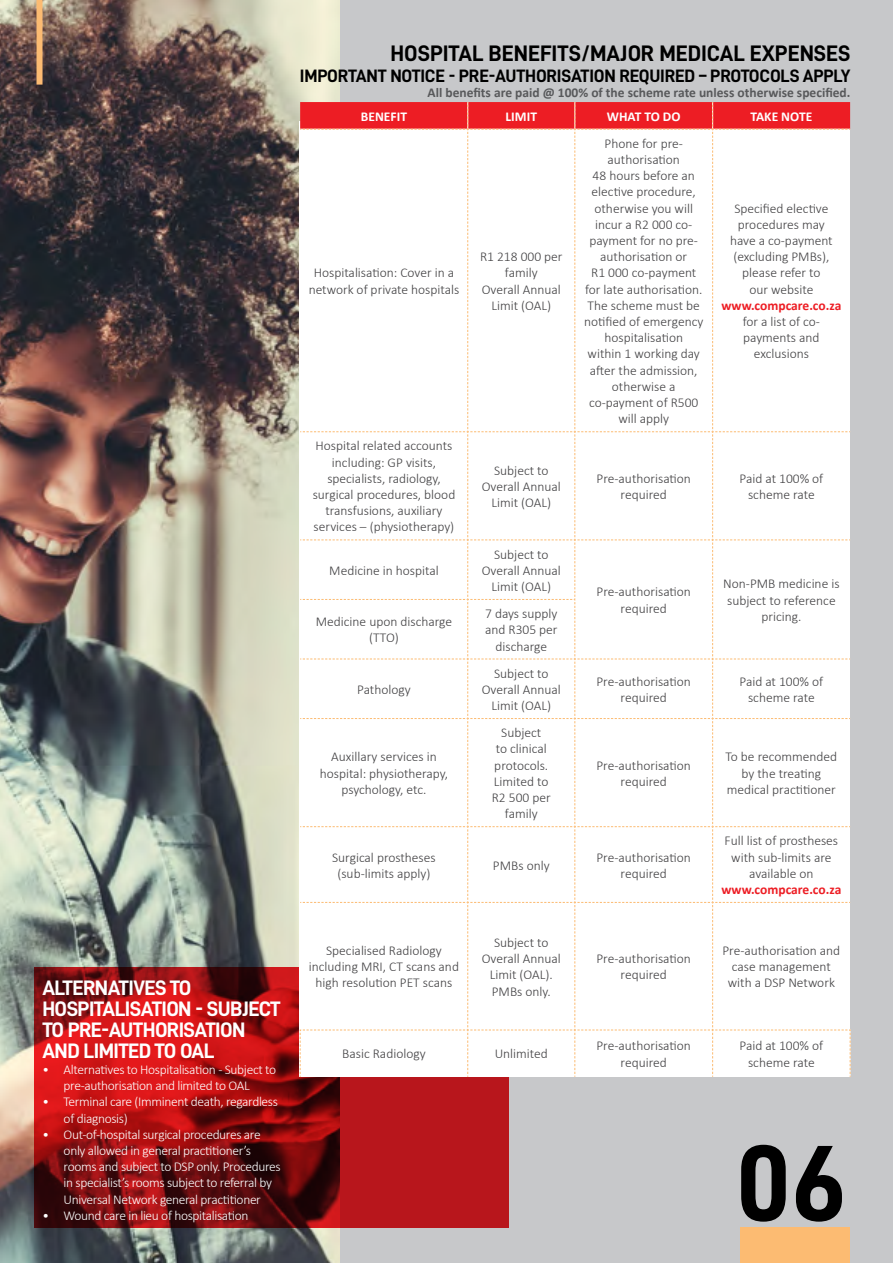
<style>
.page{position:relative;width:893px;height:1263px;background:#c7c8ca}
.page>*{position:absolute;margin:0;border:0;box-sizing:border-box;transform-origin:0 0}
.t1{font:108px "D DIN Bold";color:#000}
.t2{font:22.5px "D DIN Bold";color:#000}
.t3{font:21px/21px "D DIN Bold";letter-spacing:-.025em;color:#fff}
.t4{font:18px "D DIN Bold";letter-spacing:-.01em;color:#000}
.t5{font:300 13.5px/16.2px "Calibri";color:#414042;text-align:center}
.t6{font:300 13.5px/16.2px "Calibri";letter-spacing:-.025em;color:#fff}
.t7{font:700 13.5px "Calibri";color:#58595b}
.t8{font:700 13.5px "Calibri";color:#ed1d24}
.t9{font:700 13.5px "Calibri";color:#fff}
</style>
<div class="page">
<img style="left:0;top:0;width:340px;height:1263px">
<svg style="left:34px;top:967px;width:475px;height:261px;background:#9c1113"></svg>
<div style="left:37px;top:0;width:6px;height:85px;background:#fcbb72"></div>
<div style="left:299px;top:102px;width:552px;height:975px;background:#fff"></div>
<div style="left:740px;top:1227px;width:109px;height:36px;background:#fcbb72"></div>
<h3 class="t3" style="left:42px;top:977px;width:240px">ALTERNATIVES TO<br>HOSPITALISATION - SUBJECT<br>TO PRE-AUTHORISATION<br>AND LIMITED TO OAL</h3>
<p class="t6" style="left:42px;top:1061px;width:235px;text-align:center">• Alternatives to Hospitalisation - Subject to pre-authorisation and limited to OAL</p>
<p class="t6" style="left:64px;top:1094px;width:216px;text-indent:-21px">• Terminal care (Imminent death, regardless of diagnosis)</p>
<p class="t6" style="left:64px;top:1126px;width:219px;text-indent:-21px">• Out-of-hospital surgical procedures are only allowed in general practitioner’s rooms and subject to DSP only. Procedures in specialist’s rooms subject to referral by Universal Network general practitioner</p>
<p class="t6" style="left:42px;top:1207px;width:208px">• Wound care in lieu of hospitalisation</p>
<h2 class="t2" style="left:390px;top:41px;width:461px">HOSPITAL BENEFITS/MAJOR MEDICAL EXPENSES</h2>
<p class="t7" style="left:428px;top:83px;width:424px">All benefits are paid @ 100% of the scheme rate unless otherwise specified.</p>
<h3 class="t4" style="left:300px;top:66px;width:552px">IMPORTANT NOTICE - PRE-AUTHORISATION REQUIRED – PROTOCOLS APPLY</h3>
<p class="t9" style="left:361px;top:107px;width:48px">BENEFIT</p>
<p class="t9" style="left:506px;top:107px;width:33px">LIMIT</p>
<p class="t9" style="left:607px;top:107px;width:75px">WHAT TO DO</p>
<p class="t9" style="left:750px;top:107px;width:63px">TAKE NOTE</p>
<p class="t5" style="left:309px;top:265px;width:152px">Hospitalisation: Cover in a network of private hospitals</p>
<p class="t5" style="left:313px;top:438px;width:144px">Hospital related accounts including: GP visits, specialists, radiology, surgical procedures, blood transfusions, auxiliary services – (physiotherapy)</p>
<p class="t5" style="left:480px;top:249px;width:84px">R1 218 000 per family<br>Overall Annual<br>Limit (OAL)</p>
<p class="t5" style="left:584px;top:135px;width:121px">Phone for pre&shy;authorisation<br>48 hours before an elective procedure, otherwise you will incur a R2 000 co&shy;payment for no pre&shy;authorisation or<br>R1 000 co-payment for late authorisation.<br>The scheme must be notified of emergency hospitalisation<br>within 1 working day after the admission, otherwise a co-payment of R500 will apply</p>
<p class="t5" style="left:730px;top:200px;width:104px">Specified elective procedures may have a co-payment (excluding PMBs), please refer to<br>our website</p>
<p class="t8" style="left:721px;top:296px;width:121px">www.compcare.co.za</p>
<p class="t5" style="left:743px;top:313px;width:79px">for a list of co&shy;payments and exclusions</p>
<p class="t5" style="left:482px;top:462px;width:81px">Subject to<br>Overall Annual<br>Limit (OAL)</p>
<p class="t5" style="left:597px;top:470px;width:96px">Pre-authorisation required</p>
<p class="t5" style="left:739px;top:470px;width:85px">Paid at 100% of scheme rate</p>
<p class="t5" style="left:482px;top:546px;width:81px">Subject to<br>Overall Annual<br>Limit (OAL)</p>
<p class="t5" style="left:329px;top:562px;width:111px">Medicine in hospital</p>
<p class="t5" style="left:597px;top:584px;width:96px">Pre-authorisation required</p>
<p class="t5" style="left:723px;top:576px;width:118px;text-align:left">Non-PMB medicine is subject to reference</p>
<p class="t5" style="left:485px;top:605px;width:74px">7 days supply and R305 per discharge</p>
<p class="t5" style="left:316px;top:613px;width:138px">Medicine upon discharge</p>
<p class="t5" style="left:761px;top:608px;width:42px">pricing.</p>
<p class="t5" style="left:369px;top:630px;width:31px">(TTO)</p>
<p class="t5" style="left:357px;top:681px;width:55px">Pathology</p>
<p class="t5" style="left:320px;top:749px;width:130px">Auxillary services in hospital: physiotherapy, psychology, etc.</p>
<p class="t5" style="left:482px;top:665px;width:81px">Subject to<br>Overall Annual<br>Limit (OAL)</p>
<p class="t5" style="left:597px;top:673px;width:96px">Pre-authorisation required</p>
<p class="t5" style="left:739px;top:673px;width:85px">Paid at 100% of scheme rate</p>
<p class="t5" style="left:492px;top:724px;width:61px">Subject<br>to clinical protocols.<br>Limited to<br>R2 500 per family</p>
<p class="t5" style="left:597px;top:757px;width:96px">Pre-authorisation required</p>
<p class="t5" style="left:725px;top:749px;width:113px">To be recommended by the treating medical practitioner</p>
<p class="t5" style="left:332px;top:849px;width:105px">Surgical prostheses (sub-limits apply)</p>
<p class="t5" style="left:493px;top:857px;width:58px">PMBs only</p>
<p class="t5" style="left:597px;top:849px;width:96px">Pre-authorisation required</p>
<p class="t5" style="left:725px;top:833px;width:115px">Full list of prostheses with sub-limits are available on</p>
<p class="t8" style="left:721px;top:880px;width:121px">www.compcare.co.za</p>
<p class="t5" style="left:309px;top:942px;width:152px">Specialised Radiology including MRI, CT scans and high resolution PET scans</p>
<p class="t5" style="left:482px;top:934px;width:81px">Subject to<br>Overall Annual<br>Limit (OAL).<br>PMBs only.</p>
<p class="t5" style="left:597px;top:950px;width:96px">Pre-authorisation required</p>
<p class="t5" style="left:722px;top:942px;width:119px">Pre-authorisation and case management with a DSP Network</p>
<p class="t5" style="left:342px;top:1046px;width:85px">Basic Radiology</p>
<p class="t5" style="left:495px;top:1046px;width:55px">Unlimited</p>
<p class="t5" style="left:597px;top:1038px;width:96px">Pre-authorisation required</p>
<p class="t5" style="left:739px;top:1038px;width:85px">Paid at 100% of scheme rate</p>
<h1 class="t1" style="left:736px;top:1123px;width:113px">06</h1>
</div>
